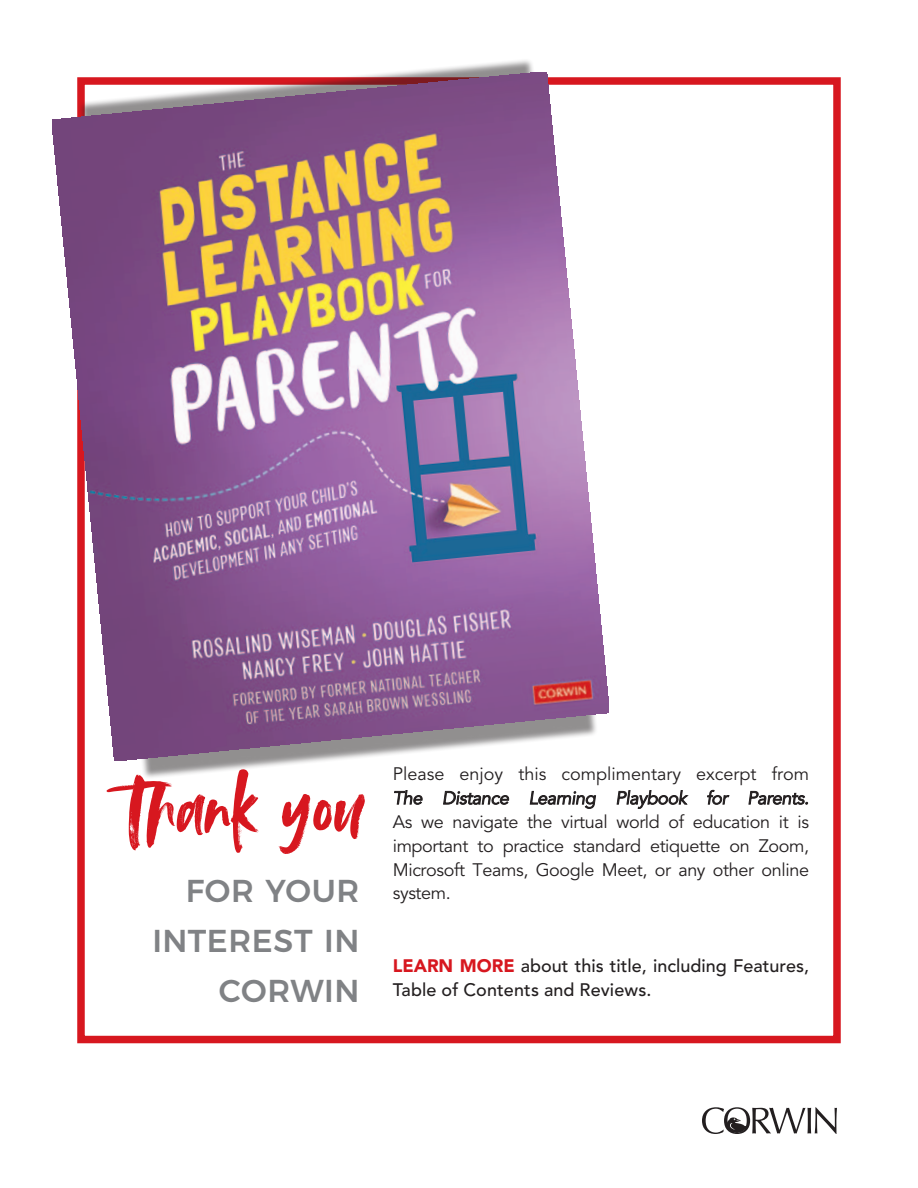
<style>
.page{position:relative;width:918px;height:1188px;background:#fff}
.page>*{position:absolute;margin:0;border:0;box-sizing:border-box;transform-origin:0 0}
.t1{font:86.55px "Avallon Alt";color:#d7171f}
.t2{font:500 31.65px/50.2px "Montserrat";letter-spacing:.015em;color:#808285;text-align:right}
.body_copy{font:18px/23.9px "Avenir LT Std";letter-spacing:-.02em;color:#231f20;text-align:justify}
.body_copy-2{font:500 18px/24px "Avenir LT Std";color:#231f20}
.s1{font-style:italic}
.s2{font-weight:900;color:#d7171f}
</style>
<div class="page">
<div style="left:77px;top:77px;width:764px;height:966px;border:8px solid #d7171f"></div>
<svg style="left:702px;top:1107px;width:135px;height:27px"></svg>
<div style="left:78px;top:58px;width:520px;height:722px;background:#231f20;opacity:.5"></div>
<img style="left:52px;top:73px;width:556px;height:688px">
<p class="t1" style="left:125px;top:750px;width:240px">Thank you</p>
<p class="t2" style="left:152px;top:863px;width:209px">FOR YOUR<br>INTEREST IN<br>CORWIN</p>
<p class="body_copy" style="left:393px;top:763px;width:418px">Please enjoy this complimentary excerpt from <span class="s1">The Distance Learning Playbook for Parents.<br></span>As we navigate the virtual world of education it is important to practice standard etiquette on Zoom, Microsoft Teams, Google Meet, or any other online system.</p>
<p class="body_copy-2" style="left:393px;top:954px;width:418px"><span class="s2">LEARN MORE</span> about this title, including Features,<br>Table of Contents and Reviews.</p>
</div>
